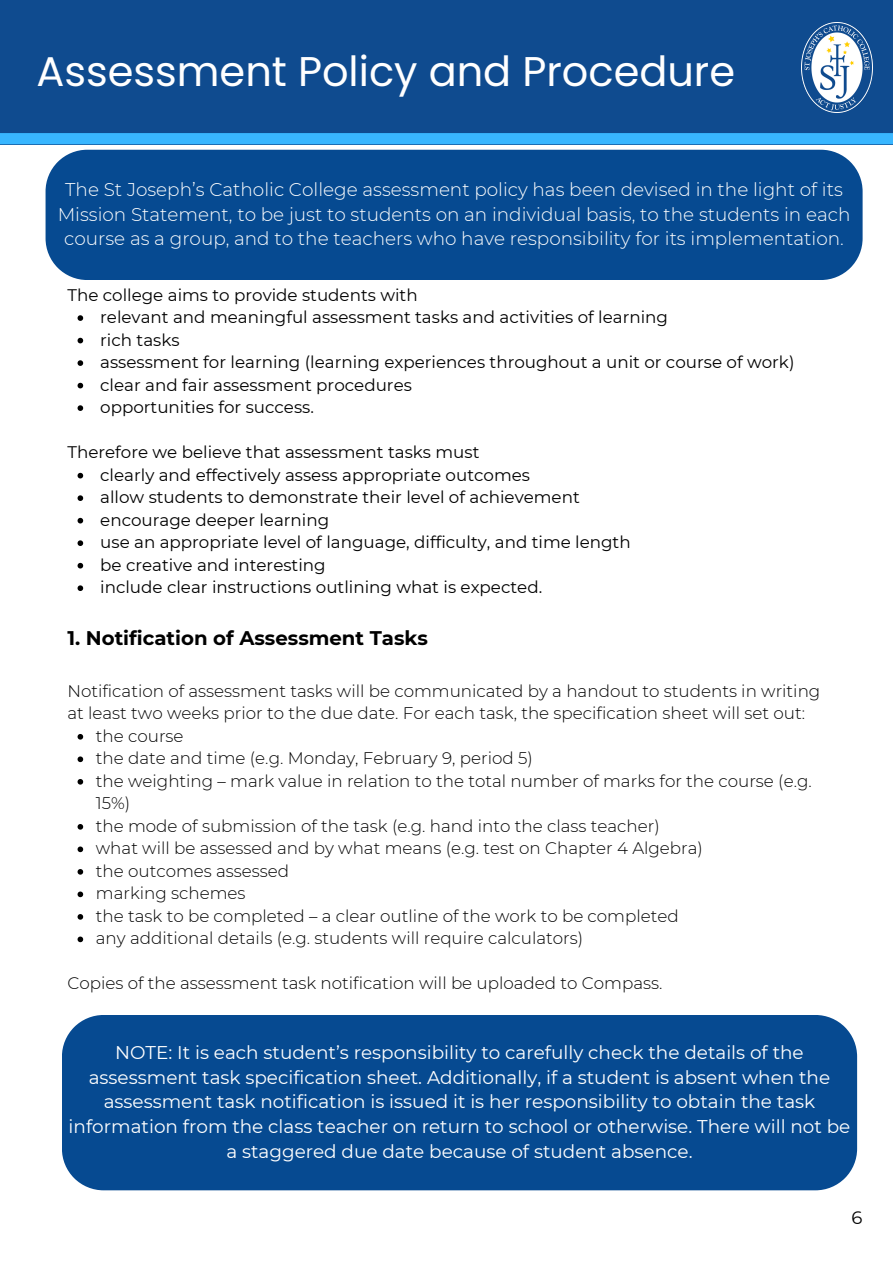
<style>
.page{position:relative;width:893px;height:1264px;background:#fff}
.page>*{position:absolute;margin:0;border:0;box-sizing:border-box;transform-origin:0 0}
.t1{font:41.55px "Poppins";color:#fff}
.t2{font:700 19.65px "Montserrat";color:#000}
.t3{font:18.45px/24.8px "Montserrat";color:#fff;text-align:center}
.t4{font:300 18.45px/24.8px "Montserrat";color:#fff;text-align:center}
.t5{font:18px "Montserrat";color:#000}
.t6{font:300 16.8px/22.5px "Montserrat";color:#000}
.t7{font:16.65px "Montserrat";color:#000}
</style>
<div class="page">
<div style="left:0;top:0;width:892px;height:144px;background:#0f4b8f"></div>
<img style="left:801px;top:22px;width:71px;height:90px">
<div style="left:0;top:133px;width:892px;height:11px;background:#38b6ff"></div>
<div style="left:46px;top:150px;width:816px;height:130px;background:#064a91"></div>
<svg style="left:78px;top:315px;width:5px;height:6px"></svg>
<svg style="left:78px;top:338px;width:5px;height:5px"></svg>
<svg style="left:78px;top:360px;width:5px;height:6px"></svg>
<svg style="left:78px;top:383px;width:5px;height:5px"></svg>
<svg style="left:78px;top:405px;width:5px;height:6px"></svg>
<svg style="left:78px;top:473px;width:5px;height:5px"></svg>
<svg style="left:78px;top:495px;width:5px;height:6px"></svg>
<svg style="left:78px;top:518px;width:5px;height:5px"></svg>
<svg style="left:78px;top:540px;width:5px;height:6px"></svg>
<svg style="left:78px;top:563px;width:5px;height:5px"></svg>
<svg style="left:78px;top:585px;width:5px;height:6px"></svg>
<svg style="left:78px;top:734px;width:5px;height:5px"></svg>
<svg style="left:78px;top:756px;width:5px;height:6px"></svg>
<svg style="left:78px;top:779px;width:5px;height:5px"></svg>
<svg style="left:78px;top:824px;width:5px;height:5px"></svg>
<svg style="left:78px;top:846px;width:5px;height:6px"></svg>
<svg style="left:78px;top:869px;width:5px;height:5px"></svg>
<svg style="left:78px;top:891px;width:5px;height:6px"></svg>
<svg style="left:78px;top:914px;width:5px;height:5px"></svg>
<svg style="left:78px;top:936px;width:5px;height:6px"></svg>
<div style="left:62px;top:1015px;width:795px;height:175px;background:#064a91"></div>
<h3 class="t1" style="left:37px;top:43px;width:700px">Assessment Policy and Procedure</h3>
<p class="t4" style="left:58px;top:177px;width:794px">The St Joseph’s Catholic College assessment policy has been devised in the light of its<br>Mission Statement, to be just to students on an individual basis, to the students in each course as a group, and to the teachers who have responsibility for its implementation.</p>
<p class="t7" style="left:67px;top:284px;width:352px">The college aims to provide students with</p>
<p class="t7" style="left:100px;top:307px;width:569px">relevant and meaningful assessment tasks and activities of learning</p>
<p class="t7" style="left:100px;top:329px;width:81px">rich tasks</p>
<p class="t7" style="left:100px;top:352px;width:695px">assessment for learning (learning experiences throughout a unit or course of work)</p>
<p class="t7" style="left:100px;top:374px;width:313px">clear and fair assessment procedures</p>
<p class="t7" style="left:100px;top:397px;width:215px">opportunities for success.</p>
<p class="t7" style="left:67px;top:442px;width:413px">Therefore we believe that assessment tasks must</p>
<p class="t7" style="left:100px;top:464px;width:431px">clearly and effectively assess appropriate outcomes</p>
<p class="t7" style="left:100px;top:487px;width:481px">allow students to demonstrate their level of achievement</p>
<p class="t7" style="left:100px;top:509px;width:230px">encourage deeper learning</p>
<p class="t7" style="left:100px;top:532px;width:532px">use an appropriate level of language, difficulty, and time length</p>
<p class="t7" style="left:100px;top:554px;width:227px">be creative and interesting</p>
<p class="t7" style="left:100px;top:577px;width:443px">include clear instructions outlining what is expected.</p>
<h2 class="t2" style="left:67px;top:626px;width:362px">1. Notification of Assessment Tasks</h2>
<p class="t6" style="left:67px;top:679px;width:754px">Notification of assessment tasks will be communicated by a handout to students in writing at least two weeks prior to the due date. For each task, the specification sheet will set out:</p>
<p class="t6" style="left:96px;top:724px;width:89px">the course</p>
<p class="t6" style="left:96px;top:747px;width:438px">the date and time (e.g. Monday, February 9, period 5)</p>
<p class="t6" style="left:96px;top:769px;width:717px">the weighting – mark value in relation to the total number of marks for the course (e.g.<br>15%)</p>
<p class="t6" style="left:96px;top:814px;width:565px">the mode of submission of the task (e.g. hand into the class teacher)</p>
<p class="t6" style="left:96px;top:837px;width:608px">what will be assessed and by what means (e.g. test on Chapter 4 Algebra)</p>
<p class="t6" style="left:96px;top:859px;width:195px">the outcomes assessed</p>
<p class="t6" style="left:96px;top:882px;width:151px">marking schemes</p>
<p class="t6" style="left:96px;top:904px;width:584px">the task to be completed – a clear outline of the work to be completed</p>
<p class="t6" style="left:96px;top:927px;width:489px">any additional details (e.g. students will require calculators)</p>
<p class="t6" style="left:67px;top:972px;width:596px">Copies of the assessment task notification will be uploaded to Compass.</p>
<h3 class="t3" style="left:69px;top:1039px;width:783px">NOTE: It is each student’s responsibility to carefully check the details of the assessment task specification sheet. Additionally, if a student is absent when the assessment task notification is issued it is her responsibility to obtain the task information from the class teacher on return to school or otherwise. There will not be a staggered due date because of student absence.</h3>
<p class="t5" style="left:851px;top:1206px;width:12px">6</p>
</div>
